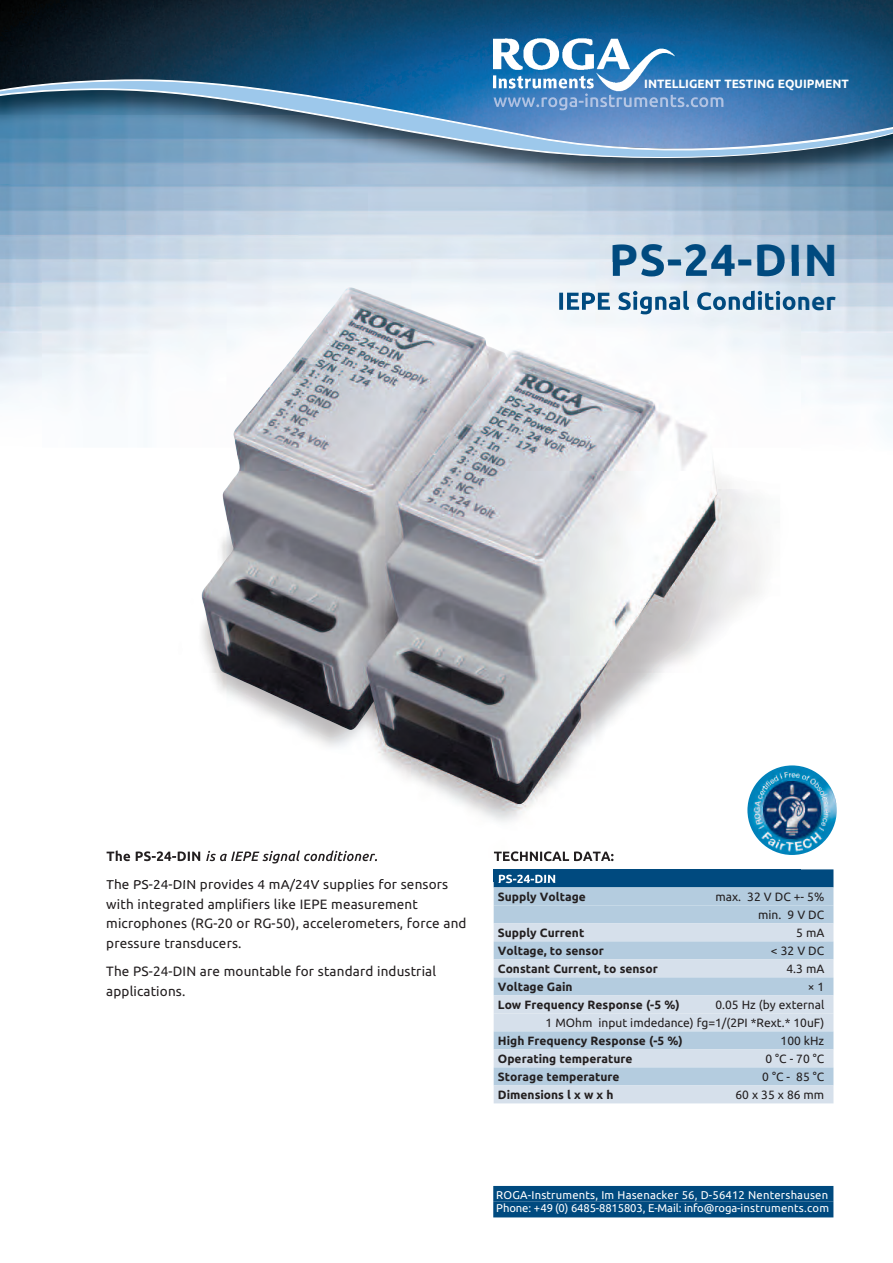
<style>
.page{position:relative;width:893px;height:1263px;background:#fff}
.page>*{position:absolute;margin:0;border:0;box-sizing:border-box;transform-origin:0 0}
.t1{font:700 45px "Ubuntu";letter-spacing:.03em;color:#004a7f}
.t2{font:13.5px/19.5px "Ubuntu";letter-spacing:.01em;color:#231f20}
.t3{font:700 12px "Ubuntu";color:#231f20}
.t4{font:12px/18px "Ubuntu";color:#231f20;text-align:right}
.t5{font:700 12px "Ubuntu";color:#fff}
.t6{font:12px "Ubuntu";letter-spacing:.255em;color:#231f20}
.t7{font:11.25px/12.8px "Ubuntu";letter-spacing:.015em;color:#fff}
</style>
<div class="page">
<img style="left:0;top:220px;width:893px;height:214px">
<img style="left:0;top:0;width:893px;height:220px">
<svg style="left:0;top:79px;width:893px;height:94px"></svg>
<svg style="left:0;top:80px;width:893px;height:90px"></svg>
<img style="left:494px;top:38px;width:181px;height:54px">
<img style="left:493px;top:97px;width:74px;height:10px">
<div style="left:493px;top:1186px;width:340px;height:16px;background:#004a7f"></div>
<div style="left:493px;top:1202px;width:340px;height:15px;background:#004a7f"></div>
<div style="left:494px;top:869px;width:339px;height:18px;background:#004a7f"></div>
<div style="left:494px;top:887px;width:339px;height:18px;background:#b4ccdf"></div>
<div style="left:494px;top:905px;width:339px;height:18px;background:#b4ccdf"></div>
<div style="left:494px;top:923px;width:339px;height:18px;background:#d6e0eb"></div>
<div style="left:494px;top:941px;width:339px;height:18px;background:#b4ccdf"></div>
<div style="left:494px;top:959px;width:339px;height:18px;background:#d6e0eb"></div>
<div style="left:494px;top:977px;width:339px;height:18px;background:#b4ccdf"></div>
<div style="left:494px;top:995px;width:339px;height:18px;background:#d6e0eb"></div>
<div style="left:494px;top:1013px;width:339px;height:18px;background:#d6e0eb"></div>
<div style="left:494px;top:1031px;width:339px;height:18px;background:#b4ccdf"></div>
<div style="left:494px;top:1049px;width:339px;height:18px;background:#d6e0eb"></div>
<div style="left:494px;top:1067px;width:339px;height:18px;background:#b4ccdf"></div>
<div style="left:494px;top:1085px;width:339px;height:18px;background:#d6e0eb"></div>
<img style="left:43px;top:263px;width:758px;height:618px">
<img style="left:494px;top:869px;width:307px;height:12px">
<img style="left:613px;top:263px;width:186px;height:13px">
<img style="left:107px;top:850px;width:79px;height:11px">
<img style="left:206px;top:851px;width:74px;height:12px">
<img style="left:107px;top:879px;width:61px;height:2px">
<img style="left:499px;top:875px;width:56px;height:6px">
<img style="left:494px;top:851px;width:116px;height:10px">
<img style="left:201px;top:287px;width:516px;height:517px">
<img style="left:747px;top:766px;width:90px;height:89px;border-radius:50%">
<p class="t5" style="left:644px;top:76px;width:206px">INTELLIGENT TESTING EQUIPMENT</p>
<h1 class="t1" style="left:609px;top:233px;width:230px">PS-24-DIN</h1>
<p class="t2" style="left:106px;top:874px;width:362px">The PS-24-DIN provides 4 mA/24V supplies for sensors with integrated amplifiers like IEPE measurement microphones (RG-20 or RG-50), accelerometers, force and pressure transducers.</p>
<p class="t2" style="left:106px;top:961px;width:331px">The PS-24-DIN are mountable for standard industrial applications.</p>
<p class="t5" style="left:498px;top:872px;width:60px">PS-24-DIN</p>
<p class="t3" style="left:498px;top:890px;width:89px">Supply Voltage</p>
<p class="t4" style="left:715px;top:887px;width:110px">max. 32 V DC +- 5% min. 9 V DC</p>
<p class="t3" style="left:498px;top:926px;width:88px">Supply Current</p>
<p class="t4" style="left:796px;top:923px;width:30px">5 mA</p>
<p class="t3" style="left:498px;top:944px;width:107px">Voltage, to sensor</p>
<p class="t4" style="left:771px;top:941px;width:55px">&lt;32VDC</p>
<p class="t3" style="left:498px;top:962px;width:161px">Constant Current, to sensor</p>
<p class="t4" style="left:786px;top:959px;width:39px">4.3 mA</p>
<p class="t3" style="left:498px;top:980px;width:76px">Voltage Gain</p>
<p class="t4" style="left:808px;top:977px;width:18px">× 1</p>
<p class="t3" style="left:498px;top:998px;width:183px">Low Frequency Response (-5 %)</p>
<p class="t4" style="left:546px;top:995px;width:280px">0.05 Hz (by external<br>1 MOhm input imdedance) fg=1/(2PI *Rext.* 10uF)</p>
<p class="t3" style="left:498px;top:1034px;width:186px">High Frequency Response (-5 %)</p>
<p class="t4" style="left:780px;top:1031px;width:45px">100 kHz</p>
<p class="t3" style="left:498px;top:1052px;width:136px">Operating temperature</p>
<p class="t4" style="left:765px;top:1049px;width:60px">0°C-70°C</p>
<p class="t3" style="left:498px;top:1070px;width:123px">Storage temperature</p>
<p class="t4" style="left:762px;top:1067px;width:63px">0°C- 85°C</p>
<p class="t3" style="left:498px;top:1088px;width:117px">Dimensions l x w x h</p>
<p class="t6" style="left:735px;top:1088px;width:90px">60x35x86mm</p>
<p class="t7" style="left:496px;top:1188px;width:334px">ROGA-Instruments, Im Hasenacker 56, D-56412 Nentershausen<br>Phone: +49 (0) 6485-8815803, E-Mail: info@roga-instruments.com</p>
</div>
